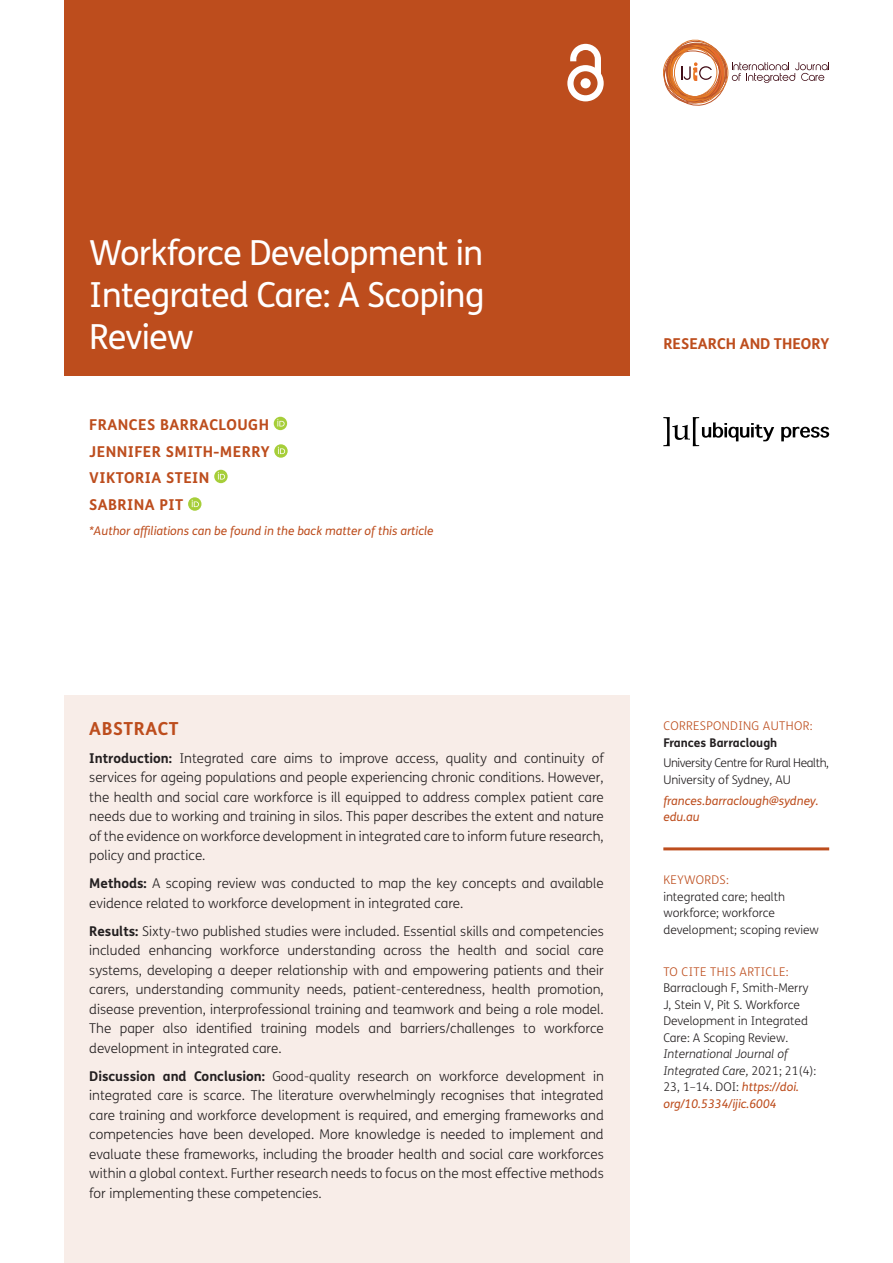
<style>
.page{position:relative;width:893px;height:1263px;background:#fff}
.page>*{position:absolute;margin:0;border:0;box-sizing:border-box;transform-origin:0 0}
.Article_Title{font:34.5px/42px "FS Me";letter-spacing:-.02em;color:#fff;text-align:justify}
.t1{font:700 18px "FS Me";letter-spacing:.03em;color:#bd4d1d}
.Cover_Authors{font:700 15px "FS Me";letter-spacing:.03em;color:#bd4d1d}
.Cover_Authors-2{font:700 15px "FS Me";color:#bd4d1d}
.Abstract_Copy{font:300 13.5px/19.5px "FS Me";color:#231f20;text-align:justify}
.t2{font:300 12px/16.5px "FS Me";color:#231f20}
.t3{font:italic 300 12px/16.5px "FS Me";color:#231f20}
.t4{font:italic 12px/16.5px "FS Me";color:#bd4d1d}
.t5{font:300 12px/16.5px "FS Me";letter-spacing:-.035em;color:#231f20}
.t6{font:300 12px "FS Me";letter-spacing:.03em;color:#bd4d1d}
.t7{font:700 12px "FS Me";color:#231f20}
.s1{font-weight:700}
.s2{font-style:normal}
.s3{font-weight:400;color:#bd4d1d}
</style>
<div class="page">
<div style="left:64px;top:0;width:565px;height:376px;background:#bd4d1d"></div>
<svg style="left:567px;top:44px;width:37px;height:57px"></svg>
<svg style="left:781px;top:427px;width:48px;height:14px"></svg>
<svg style="left:663px;top:417px;width:111px;height:29px"></svg>
<svg style="left:664px;top:40px;width:165px;height:65px"></svg>
<div style="left:672px;top:48px;width:49px;height:49px;border:1px solid #df772b;border-radius:50%"></div>
<div style="left:663px;top:47px;width:54px;height:50px;border:1px solid #df772b;border-radius:50%"></div>
<div style="left:664px;top:46px;width:56px;height:56px;border:1px solid #bd552a;border-radius:50%"></div>
<div style="left:674px;top:46px;width:54px;height:54px;border:1px solid #df772b;border-radius:50%"></div>
<svg style="left:274px;top:444px;width:14px;height:14px"></svg>
<svg style="left:278px;top:447px;width:7px;height:7px"></svg>
<svg style="left:188px;top:497px;width:13px;height:14px"></svg>
<svg style="left:192px;top:500px;width:7px;height:7px"></svg>
<div style="left:64px;top:696px;width:565px;height:567px;background:#f8ede8"></div>
<hr style="left:663px;top:847px;width:166px;height:3px;background:#bd4d1d">
<svg style="left:274px;top:417px;width:13px;height:13px"></svg>
<svg style="left:277px;top:419px;width:8px;height:7px"></svg>
<svg style="left:214px;top:470px;width:14px;height:13px"></svg>
<svg style="left:218px;top:472px;width:7px;height:7px"></svg>
<h1 class="Article_Title" style="left:89px;top:232px;width:397px">Workforce Development in Integrated Care: A Scoping Review</h1>
<p class="Cover_Authors" style="left:89px;top:415px;width:181px">FRANCES BARRACLOUGH</p>
<p class="Cover_Authors" style="left:89px;top:442px;width:182px">JENNIFER SMITH-MERRY</p>
<p class="Cover_Authors" style="left:89px;top:468px;width:122px">VIKTORIA STEIN</p>
<p class="Cover_Authors" style="left:89px;top:495px;width:96px">SABRINA PIT</p>
<p class="t4" style="left:89px;top:522px;width:346px">*Author affiliations can be found in the back matter of this article</p>
<p class="Cover_Authors-2" style="left:663px;top:334px;width:167px">RESEARCH AND THEORY</p>
<h2 class="t1" style="left:89px;top:717px;width:91px">ABSTRACT</h2>
<p class="Abstract_Copy" style="left:89px;top:748px;width:516px"><span class="s1">Introduction:</span> Integrated care aims to improve access, quality and continuity of services for ageing populations and people experiencing chronic conditions. However, the health and social care workforce is ill equipped to address complex patient care needs due to working and training in silos. This paper describes the extent and nature of the evidence on workforce development in integrated care to inform future research, policy and practice.</p>
<p class="Abstract_Copy" style="left:89px;top:874px;width:516px"><span class="s1">Methods:</span> A scoping review was conducted to map the key concepts and available evidence related to workforce development in integrated care.</p>
<p class="Abstract_Copy" style="left:89px;top:921px;width:516px"><span class="s1">Results:</span> Sixty-two published studies were included. Essential skills and competencies included enhancing workforce understanding across the health and social care systems, developing a deeper relationship with and empowering patients and their carers, understanding community needs, patient-centeredness, health promotion, disease prevention, interprofessional training and teamwork and being a role model.<br>The paper also identified training models and barriers/challenges to workforce development in integrated care.</p>
<p class="Abstract_Copy" style="left:89px;top:1066px;width:516px"><span class="s1">Discussion and Conclusion:</span> Good-quality research on workforce development in integrated care is scarce. The literature overwhelmingly recognises that integrated care training and workforce development is required, and emerging frameworks and competencies have been developed. More knowledge is needed to implement and evaluate these frameworks, including the broader health and social care workforces within a global context. Further research needs to focus on the most effective methods for implementing these competencies.</p>
<p class="t6" style="left:663px;top:719px;width:151px">CORRESPONDING AUTHOR:</p>
<p class="t7" style="left:663px;top:735px;width:115px">Frances Barraclough</p>
<p class="t5" style="left:663px;top:755px;width:167px">University Centre for Rural Health,<br>University of Sydney, AU</p>
<p class="t4" style="left:663px;top:792px;width:157px">frances.barraclough@sydney. edu.au</p>
<p class="t6" style="left:663px;top:873px;width:67px">KEYWORDS:</p>
<p class="t2" style="left:663px;top:889px;width:157px">integrated care; health workforce; workforce development; scoping review</p>
<p class="t6" style="left:663px;top:965px;width:127px">TO CITE THIS ARTICLE:</p>
<p class="t2" style="left:663px;top:980px;width:147px">Barraclough F, Smith-Merry<br>J, Stein V, Pit S. Workforce<br>Development in Integrated<br>Care: A Scoping Review.</p>
<p class="t3" style="left:663px;top:1046px;width:155px">International Journal of<br>Integrated Care, <span class="s2">2021; 21(4):<br>23, 1–14. DOI:</span> <span class="s3">https://doi. org/10.5334/ijic.6004</span></p>
</div>
